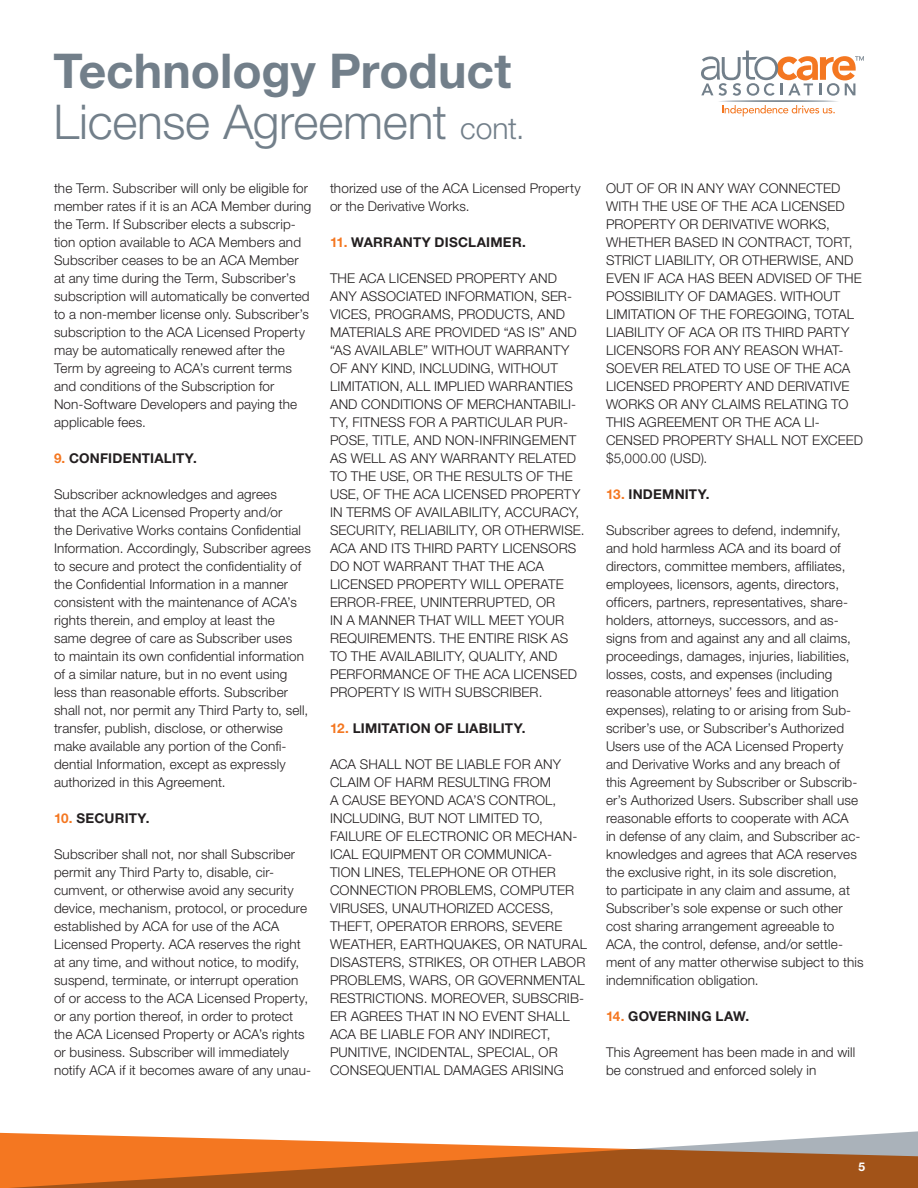
<style>
.page{position:relative;width:918px;height:1188px;background:#fff}
.page>*{position:absolute;margin:0;border:0;box-sizing:border-box;transform-origin:0 0}
.t1{font:300 48px "Helvetica Neue LT Std";letter-spacing:-.005em;color:#727f8a}
.t2{font:700 48px "Helvetica Neue LT Std";color:#727f8a}
.t3{font:300 13.5px/18px "Helvetica Neue LT Std";letter-spacing:.01em;color:#231f20}
.t4{font:700 13.5px "Helvetica Neue LT Std";letter-spacing:.015em;color:#231f20}
.t5{font:700 12px "Helvetica Neue LT Std";color:#fff}
.s1{font-size:30px}
.s2{color:#f47721}
</style>
<div class="page">
<svg style="left:0;top:1131px;width:918px;height:57px"></svg>
<svg style="left:701px;top:51px;width:163px;height:65px"></svg>
<p class="t2" style="left:54px;top:41px;width:459px">Technology Product</p>
<p class="t1" style="left:54px;top:93px;width:472px">License Agreement <span class="s1">cont.</span></p>
<p class="t3" style="left:54px;top:179px;width:259px">the Term. Subscriber will only be eligible for member rates if it is an ACA Member during the Term. If Subscriber elects a subscrip&shy;tion option available to ACA Members and Subscriber ceases to be an ACA Member at any time during the Term, Subscriber’s subscription will automatically be converted to a non-member license only. Subscriber’s subscription to the ACA Licensed Property may be automatically renewed after the Term by agreeing to ACA’s current terms and conditions of the Subscription for Non-Software Developers and paying the applicable fees.</p>
<p class="t4" style="left:54px;top:450px;width:144px"><span class="s2">9.</span> CONFIDENTIALITY.</p>
<p class="t3" style="left:54px;top:485px;width:258px">Subscriber acknowledges and agrees<br>that the ACA Licensed Property and/or<br>the Derivative Works contains Confidential Information. Accordingly, Subscriber agrees to secure and protect the confidentiality of the Confidential Information in a manner consistent with the maintenance of ACA’s rights therein, and employ at least the<br>same degree of care as Subscriber uses<br>to maintain its own confidential information of a similar nature, but in no event using less than reasonable efforts. Subscriber shall not, nor permit any Third Party to, sell, transfer, publish, disclose, or otherwise make available any portion of the Confi&shy;dential Information, except as expressly authorized in this Agreement.</p>
<p class="t4" style="left:54px;top:810px;width:97px"><span class="s2">10.</span> SECURITY.</p>
<p class="t3" style="left:54px;top:845px;width:259px">Subscriber shall not, nor shall Subscriber permit any Third Party to, disable, cir&shy;cumvent, or otherwise avoid any security device, mechanism, protocol, or procedure established by ACA for use of the ACA Licensed Property. ACA reserves the right at any time, and without notice, to modify, suspend, terminate, or interrupt operation of or access to the ACA Licensed Property, or any portion thereof, in order to protect the ACA Licensed Property or ACA’s rights or business. Subscriber will immediately notify ACA if it becomes aware of any unau-</p>
<p class="t3" style="left:330px;top:179px;width:252px">thorized use of the ACA Licensed Property or the Derivative Works.</p>
<p class="t4" style="left:330px;top:234px;width:197px"><span class="s2">11.</span> WARRANTY DISCLAIMER.</p>
<p class="t3" style="left:330px;top:269px;width:256px">THE ACA LICENSED PROPERTY AND<br>ANY ASSOCIATED INFORMATION, SER-<br>VICES, PROGRAMS, PRODUCTS, AND<br>MATERIALS ARE PROVIDED “AS IS” AND “AS AVAILABLE” WITHOUT WARRANTY<br>OF ANY KIND, INCLUDING, WITHOUT<br>LIMITATION, ALL IMPLIED WARRANTIES<br>AND CONDITIONS OF MERCHANTABILI-<br>TY, FITNESS FOR A PARTICULAR PUR-<br>POSE, TITLE, AND NON-INFRINGEMENT<br>AS WELL AS ANY WARRANTY RELATED<br>TO THE USE, OR THE RESULTS OF THE<br>USE, OF THE ACA LICENSED PROPERTY<br>IN TERMS OF AVAILABILITY, ACCURACY,<br>SECURITY, RELIABILITY, OR OTHERWISE.<br>ACA AND ITS THIRD PARTY LICENSORS<br>DO NOT WARRANT THAT THE ACA<br>LICENSED PROPERTY WILL OPERATE<br>ERROR-FREE, UNINTERRUPTED, OR<br>IN A MANNER THAT WILL MEET YOUR<br>REQUIREMENTS. THE ENTIRE RISK AS<br>TO THE AVAILABILITY, QUALITY, AND<br>PERFORMANCE OF THE ACA LICENSED<br>PROPERTY IS WITH SUBSCRIBER.</p>
<p class="t4" style="left:330px;top:720px;width:197px"><span class="s2">12.</span> LIMITATION OF LIABILITY.</p>
<p class="t3" style="left:330px;top:755px;width:259px">ACA SHALL NOT BE LIABLE FOR ANY<br>CLAIM OF HARM RESULTING FROM<br>A CAUSE BEYOND ACA’S CONTROL,<br>INCLUDING, BUT NOT LIMITED TO,<br>FAILURE OF ELECTRONIC OR MECHAN-<br>ICAL EQUIPMENT OR COMMUNICA-<br>TION LINES, TELEPHONE OR OTHER<br>CONNECTION PROBLEMS, COMPUTER<br>VIRUSES, UNAUTHORIZED ACCESS,<br>THEFT, OPERATOR ERRORS, SEVERE<br>WEATHER, EARTHQUAKES, OR NATURAL<br>DISASTERS, STRIKES, OR OTHER LABOR<br>PROBLEMS, WARS, OR GOVERNMENTAL<br>RESTRICTIONS. MOREOVER, SUBSCRIB-<br>ER AGREES THAT IN NO EVENT SHALL<br>ACA BE LIABLE FOR ANY INDIRECT,<br>PUNITIVE, INCIDENTAL, SPECIAL, OR<br>CONSEQUENTIAL DAMAGES ARISING</p>
<p class="t3" style="left:606px;top:179px;width:259px">OUT OF OR IN ANY WAY CONNECTED<br>WITH THE USE OF THE ACA LICENSED<br>PROPERTY OR DERIVATIVE WORKS,<br>WHETHER BASED IN CONTRACT, TORT,<br>STRICT LIABILITY, OR OTHERWISE, AND<br>EVEN IF ACA HAS BEEN ADVISED OF THE<br>POSSIBILITY OF DAMAGES. WITHOUT<br>LIMITATION OF THE FOREGOING, TOTAL<br>LIABILITY OF ACA OR ITS THIRD PARTY<br>LICENSORS FOR ANY REASON WHAT-<br>SOEVER RELATED TO USE OF THE ACA<br>LICENSED PROPERTY AND DERIVATIVE<br>WORKS OR ANY CLAIMS RELATING TO<br>THIS AGREEMENT OR THE ACA LI-<br>CENSED PROPERTY SHALL NOT EXCEED $5,000.00 (USD).</p>
<p class="t4" style="left:606px;top:486px;width:105px"><span class="s2">13.</span> INDEMNITY.</p>
<p class="t3" style="left:606px;top:521px;width:259px">Subscriber agrees to defend, indemnify, and hold harmless ACA and its board of directors, committee members, affiliates, employees, licensors, agents, directors, officers, partners, representatives, share&shy;holders, attorneys, successors, and as&shy;signs from and against any and all claims, proceedings, damages, injuries, liabilities, losses, costs, and expenses (including reasonable attorneys’ fees and litigation expenses), relating to or arising from Sub&shy;scriber’s use, or Subscriber’s Authorized Users use of the ACA Licensed Property and Derivative Works and any breach of this Agreement by Subscriber or Subscrib&shy;er’s Authorized Users. Subscriber shall use reasonable efforts to cooperate with ACA<br>in defense of any claim, and Subscriber ac&shy;knowledges and agrees that ACA reserves the exclusive right, in its sole discretion,<br>to participate in any claim and assume, at Subscriber’s sole expense or such other cost sharing arrangement agreeable to ACA, the control, defense, and/or settle&shy;ment of any matter otherwise subject to this indemnification obligation.</p>
<p class="t4" style="left:606px;top:1008px;width:145px"><span class="s2">14.</span> GOVERNING LAW.</p>
<p class="t3" style="left:606px;top:1043px;width:251px">This Agreement has been made in and will be construed and enforced solely in</p>
<p class="t5" style="left:859px;top:1159px;width:8px">5</p>
</div>
